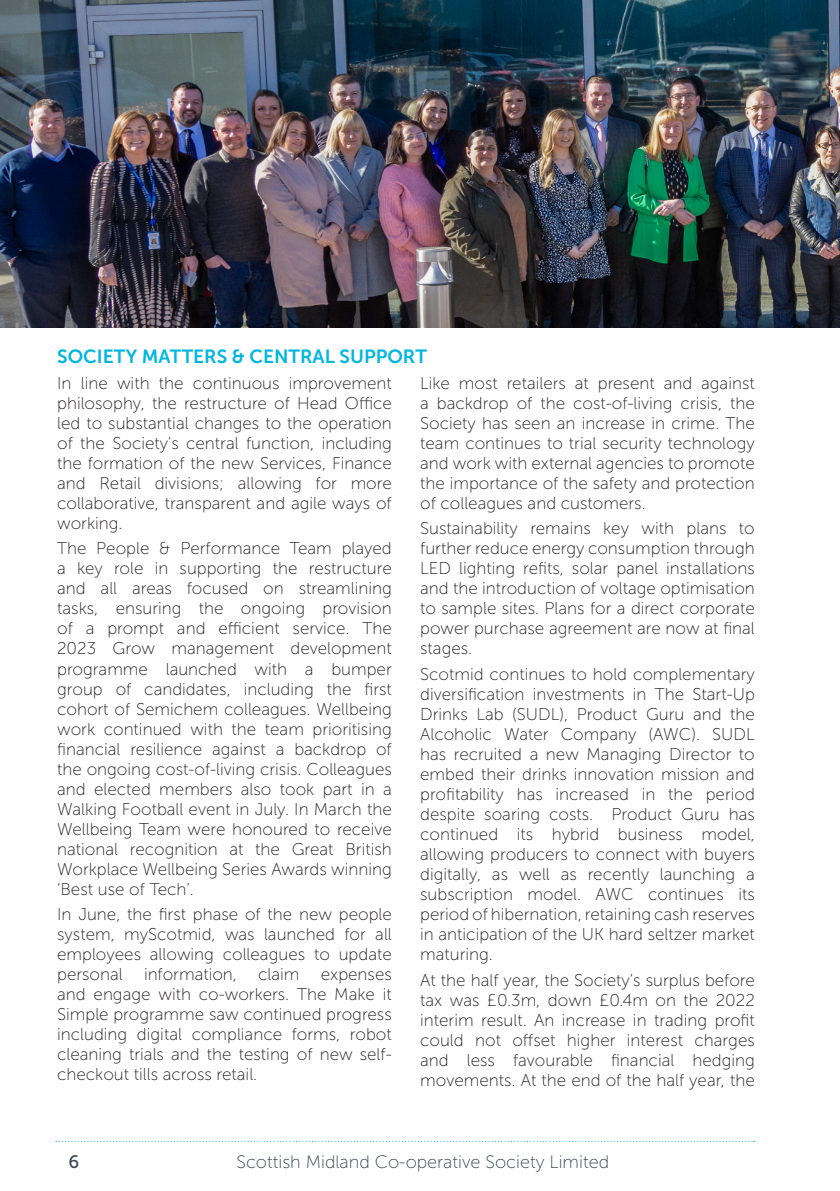
<style>
.page{position:relative;width:840px;height:1191px;background:#fff}
.page>*{position:absolute;margin:0;border:0;box-sizing:border-box;transform-origin:0 0}
.Body_Subheads{font:19px "Museo Sans 700";color:#02b6df}
.t1{font:18px "Museo Sans 100";color:#3a4452}
.t2{font:18px "Museo Sans 500";color:#3a4452}
.Main_Paragraphs__OpSa{font:17px/20px "Museo Sans 100";color:#231f20;text-align:justify}
</style>
<div class="page">
<svg style="left:56px;top:1140px;width:697px;height:1px"></svg>
<img style="left:0;top:0;width:839px;height:327px">
<p class="Body_Subheads" style="left:57px;top:346px;width:371px">SOCIETY MATTERS &amp; CENTRAL SUPPORT</p>
<p class="Main_Paragraphs__OpSa" style="left:57px;top:373px;width:336px">In line with the continuous improvement philosophy, the restructure of Head Office led to substantial changes to the operation of the Society's central function, including the formation of the new Services, Finance and Retail divisions; allowing for more collaborative, transparent and agile ways of working.</p>
<p class="Main_Paragraphs__OpSa" style="left:57px;top:539px;width:336px">The People &amp; Performance Team played a key role in supporting the restructure and all areas focused on streamlining tasks, ensuring the ongoing provision of a prompt and efficient service. The 2023 Grow management development programme launched with a bumper group of candidates, including the first cohort of Semichem colleagues. Wellbeing work continued with the team prioritising financial resilience against a backdrop of the ongoing cost-of-living crisis. Colleagues and elected members also took part in a Walking Football event in July. In March the Wellbeing Team were honoured to receive national recognition at the Great British Workplace Wellbeing Series Awards winning ‘Best use of Tech’.</p>
<p class="Main_Paragraphs__OpSa" style="left:57px;top:904px;width:336px">In June, the first phase of the new people system, myScotmid, was launched for all employees allowing colleagues to update personal information, claim expenses and engage with co-workers. The Make it Simple programme saw continued progress including digital compliance forms, robot cleaning trials and the testing of new self&shy;checkout tills across retail.</p>
<p class="Main_Paragraphs__OpSa" style="left:420px;top:373px;width:336px">Like most retailers at present and against a backdrop of the cost-of-living crisis, the Society has seen an increase in crime. The team continues to trial security technology and work with external agencies to promote the importance of the safety and protection of colleagues and customers.</p>
<p class="Main_Paragraphs__OpSa" style="left:420px;top:519px;width:336px">Sustainability remains key with plans to further reduce energy consumption through LED lighting refits, solar panel installations and the introduction of voltage optimisation to sample sites. Plans for a direct corporate power purchase agreement are now at final stages.</p>
<p class="Main_Paragraphs__OpSa" style="left:420px;top:664px;width:336px">Scotmid continues to hold complementary diversification investments in The Start-Up Drinks Lab (SUDL), Product Guru and the Alcoholic Water Company (AWC). SUDL has recruited a new Managing Director to embed their drinks innovation mission and profitability has increased in the period despite soaring costs. Product Guru has continued its hybrid business model, allowing producers to connect with buyers digitally, as well as recently launching a subscription model. AWC continues its period of hibernation, retaining cash reserves in anticipation of the UK hard seltzer market maturing.</p>
<p class="Main_Paragraphs__OpSa" style="left:420px;top:970px;width:336px">At the half year, the Society’s surplus before tax was £0.3m, down £0.4m on the 2022 interim result. An increase in trading profit could not offset higher interest charges and less favourable financial hedging movements. At the end of the half year, the</p>
<p class="t2" style="left:68px;top:1151px;width:12px">6</p>
<p class="t1" style="left:236px;top:1152px;width:374px">Scottish Midland Co-operative Society Limited</p>
</div>
